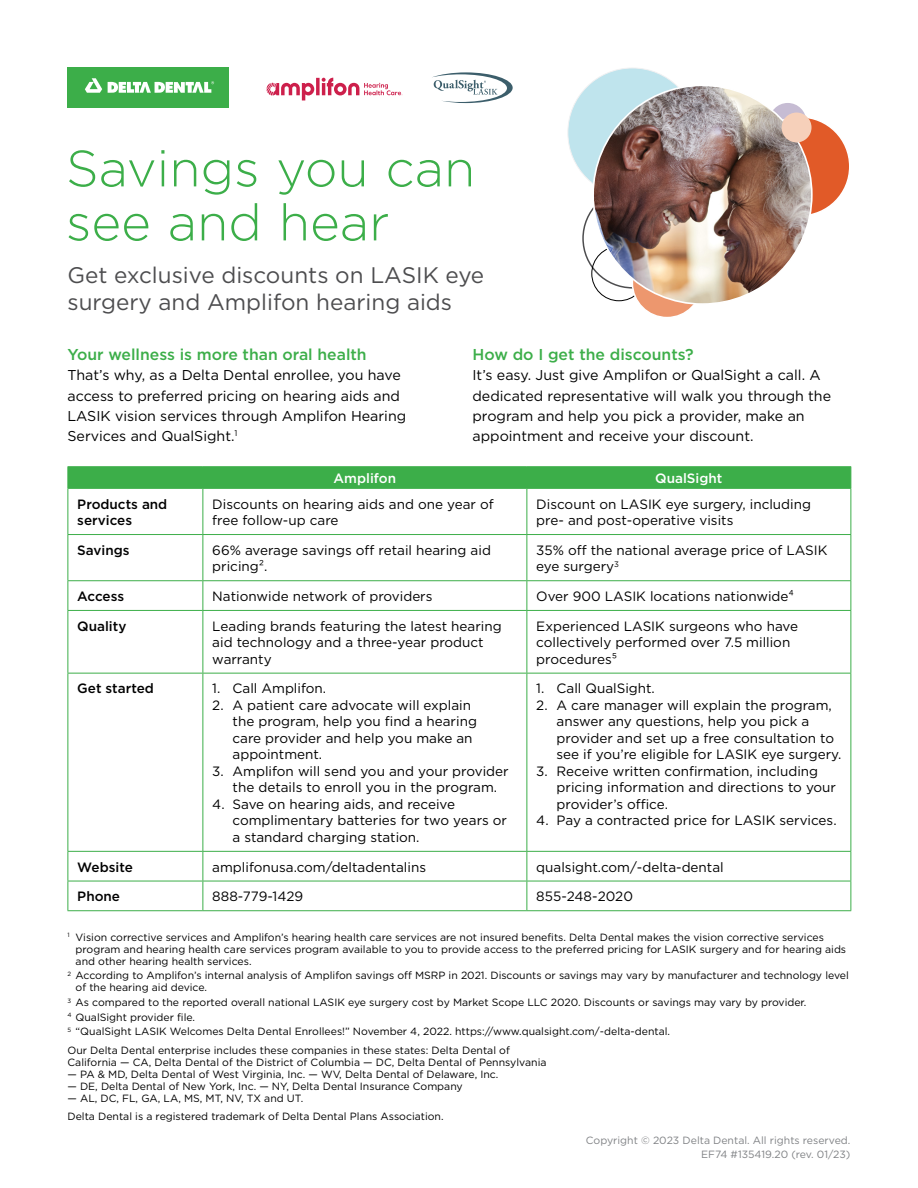
<style>
.page{position:relative;width:918px;height:1188px;background:#fff}
.page>*{position:absolute;margin:0;border:0;box-sizing:border-box;transform-origin:0 0}
.t1{font:300 51px/54px "Gotham";color:#3cae49}
.t2{font:22.5px/27px "Gotham";color:#4d4d4f}
.t3{font:500 15.75px "Gotham";color:#3cae49}
.t4{font:14.25px/20.2px "Gotham";color:#000}
.t5{font:13.5px/16.5px "Gotham";color:#000}
.t6{font:500 13.5px/16.5px "Gotham";color:#000}
.t7{font:500 13.5px "Gotham";color:#fff}
.t8{font:10.5px/12px "Gotham";color:#000}
.t9{font:10.5px/13.5px "Gotham";color:#808285;text-align:right}
</style>
<div class="page">
<div style="left:68px;top:68px;width:162px;height:40px;background:#3cae49"></div>
<svg style="left:85px;top:78px;width:17px;height:15px"></svg>
<svg style="left:108px;top:81px;width:106px;height:12px"></svg>
<img style="left:267px;top:78px;width:118px;height:22px">
<img style="left:432px;top:72px;width:81px;height:31px">
<div style="left:769px;top:103px;width:37px;height:37px;background:#c6bcd3;border-radius:50%"></div>
<div style="left:751px;top:117px;width:99px;height:99px;background:#e15a28;border-radius:50%"></div>
<svg style="left:632px;top:248px;width:70px;height:70px"></svg>
<div style="left:568px;top:68px;width:129px;height:129px;background:#bfe4ed;border-radius:50%"></div>
<img style="left:593px;top:85px;width:219px;height:219px;border-radius:109px">
<div style="left:782px;top:113px;width:30px;height:29px;background:#f6d0ba;border-radius:50%"></div>
<hr style="left:68px;top:466px;width:135px;height:1px;background:#3cae49">
<hr style="left:203px;top:466px;width:324px;height:1px;background:#3cae49">
<hr style="left:527px;top:466px;width:324px;height:1px;background:#3cae49">
<div style="left:68px;top:467px;width:783px;height:21px;background:#3cae49"></div>
<hr style="left:68px;top:489px;width:1px;height:45px;background:#3cae49">
<hr style="left:68px;top:535px;width:1px;height:45px;background:#3cae49">
<svg style="left:68px;top:581px;width:1px;height:29px"></svg>
<hr style="left:68px;top:611px;width:1px;height:62px;background:#3cae49">
<hr style="left:68px;top:674px;width:1px;height:177px;background:#3cae49">
<svg style="left:68px;top:852px;width:1px;height:58px"></svg>
<hr style="left:68px;top:488px;width:135px;height:1px;background:#3cae49">
<hr style="left:203px;top:488px;width:324px;height:1px;background:#3cae49">
<hr style="left:527px;top:488px;width:324px;height:1px;background:#3cae49">
<hr style="left:202px;top:489px;width:1px;height:45px;background:#3cae49">
<hr style="left:526px;top:489px;width:1px;height:45px;background:#3cae49">
<hr style="left:850px;top:489px;width:1px;height:45px;background:#3cae49">
<hr style="left:202px;top:535px;width:1px;height:45px;background:#3cae49">
<hr style="left:526px;top:535px;width:1px;height:45px;background:#3cae49">
<hr style="left:850px;top:535px;width:1px;height:45px;background:#3cae49">
<svg style="left:202px;top:581px;width:1px;height:29px"></svg>
<svg style="left:526px;top:581px;width:1px;height:29px"></svg>
<svg style="left:850px;top:581px;width:1px;height:29px"></svg>
<hr style="left:202px;top:611px;width:1px;height:62px;background:#3cae49">
<hr style="left:526px;top:611px;width:1px;height:62px;background:#3cae49">
<hr style="left:850px;top:611px;width:1px;height:62px;background:#3cae49">
<hr style="left:202px;top:674px;width:1px;height:177px;background:#3cae49">
<hr style="left:526px;top:674px;width:1px;height:177px;background:#3cae49">
<hr style="left:850px;top:674px;width:1px;height:177px;background:#3cae49">
<svg style="left:202px;top:852px;width:1px;height:58px"></svg>
<svg style="left:526px;top:852px;width:1px;height:58px"></svg>
<svg style="left:850px;top:852px;width:1px;height:58px"></svg>
<hr style="left:68px;top:534px;width:135px;height:1px;background:#3cae49">
<hr style="left:203px;top:534px;width:324px;height:1px;background:#3cae49">
<hr style="left:527px;top:534px;width:324px;height:1px;background:#3cae49">
<hr style="left:68px;top:580px;width:135px;height:1px;background:#3cae49">
<hr style="left:203px;top:580px;width:324px;height:1px;background:#3cae49">
<hr style="left:527px;top:580px;width:324px;height:1px;background:#3cae49">
<hr style="left:68px;top:610px;width:135px;height:1px;background:#3cae49">
<hr style="left:203px;top:610px;width:324px;height:1px;background:#3cae49">
<hr style="left:527px;top:610px;width:324px;height:1px;background:#3cae49">
<hr style="left:68px;top:673px;width:135px;height:1px;background:#3cae49">
<hr style="left:203px;top:673px;width:324px;height:1px;background:#3cae49">
<hr style="left:527px;top:673px;width:324px;height:1px;background:#3cae49">
<hr style="left:68px;top:851px;width:135px;height:1px;background:#3cae49">
<hr style="left:203px;top:851px;width:324px;height:1px;background:#3cae49">
<hr style="left:527px;top:851px;width:324px;height:1px;background:#3cae49">
<hr style="left:68px;top:881px;width:135px;height:1px;background:#3cae49">
<hr style="left:203px;top:881px;width:324px;height:1px;background:#3cae49">
<hr style="left:527px;top:881px;width:324px;height:1px;background:#3cae49">
<hr style="left:68px;top:910px;width:135px;height:1px;background:#3cae49">
<hr style="left:203px;top:910px;width:324px;height:1px;background:#3cae49">
<hr style="left:527px;top:910px;width:324px;height:1px;background:#3cae49">
<h1 class="t1" style="left:66px;top:140px;width:411px">Savings you can see and hear</h1>
<h2 class="t2" style="left:68px;top:261px;width:418px">Get exclusive discounts on LASIK eye surgery and Amplifon hearing aids</h2>
<p class="t3" style="left:68px;top:344px;width:301px">Your wellness is more than oral health</p>
<p class="t4" style="left:68px;top:365px;width:340px">That’s why, as a Delta Dental enrollee, you have access to preferred pricing on hearing aids and LASIK vision services through Amplifon Hearing Services and QualSight.<sup>1</sup></p>
<p class="t3" style="left:472px;top:344px;width:223px">How do I get the discounts?</p>
<p class="t4" style="left:472px;top:365px;width:360px">It’s easy. Just give Amplifon or QualSight a call. A dedicated representative will walk you through the program and help you pick a provider, make an appointment and receive your discount.</p>
<p class="t7" style="left:334px;top:469px;width:64px">Amplifon</p>
<p class="t7" style="left:655px;top:469px;width:69px">QualSight</p>
<p class="t6" style="left:77px;top:495px;width:92px">Products and services</p>
<p class="t5" style="left:212px;top:495px;width:283px">Discounts on hearing aids and one year of free follow-up care</p>
<p class="t5" style="left:536px;top:495px;width:276px">Discount on LASIK eye surgery, including pre- and post-operative visits</p>
<p class="t6" style="left:77px;top:542px;width:54px">Savings</p>
<p class="t5" style="left:212px;top:541px;width:280px">66% average savings off retail hearing aid pricing2.</p>
<p class="t5" style="left:536px;top:541px;width:293px">35% off the national average price of LASIK eye surgery<sup>3</sup></p>
<p class="t6" style="left:77px;top:588px;width:48px">Access</p>
<p class="t5" style="left:212px;top:588px;width:222px">Nationwide network of providers</p>
<p class="t5" style="left:536px;top:588px;width:259px">Over 900 LASIK locations nationwide4</p>
<p class="t6" style="left:77px;top:617px;width:51px">Quality</p>
<p class="t5" style="left:212px;top:617px;width:291px">Leading brands featuring the latest hearing aid technology and a three-year product warranty</p>
<p class="t5" style="left:536px;top:617px;width:263px">Experienced LASIK surgeons who have collectively performed over 7.5 million procedures5</p>
<p class="t6" style="left:77px;top:680px;width:78px">Get started</p>
<p class="t5" style="left:212px;top:680px;width:115px">1. Call Amplifon.</p>
<p class="t5" style="left:233px;top:697px;width:246px;text-indent:-20px">2. A patient care advocate will explain the program, help you find a hearing care provider and help you make an appointment.</p>
<p class="t5" style="left:233px;top:763px;width:278px;text-indent:-20px">3. Amplifon will send you and your provider the details to enroll you in the program.</p>
<p class="t5" style="left:233px;top:796px;width:276px;text-indent:-20px">4. Save on hearing aids, and receive complimentary batteries for two years or a standard charging station.</p>
<p class="t5" style="left:536px;top:680px;width:120px">1. Call QualSight.</p>
<p class="t5" style="left:557px;top:697px;width:286px;text-indent:-20px">2. A care manager will explain the program, answer any questions, help you pick a provider and set up a free consultation to see if you’re eligible for LASIK eye surgery.</p>
<p class="t5" style="left:557px;top:763px;width:281px;text-indent:-20px">3. Receive written confirmation, including pricing information and directions to your provider’s office.</p>
<p class="t5" style="left:536px;top:812px;width:302px">4. Pay a contracted price for LASIK services.</p>
<p class="t6" style="left:77px;top:858px;width:57px">Website</p>
<p class="t5" style="left:212px;top:858px;width:215px">amplifonusa.com/deltadentalins</p>
<p class="t5" style="left:536px;top:858px;width:189px">qualsight.com/-delta-dental</p>
<p class="t6" style="left:77px;top:888px;width:44px">Phone</p>
<p class="t5" style="left:212px;top:888px;width:92px">888-779-1429</p>
<p class="t5" style="left:536px;top:888px;width:98px">855-248-2020</p>
<p class="t8" style="left:76px;top:931px;width:772px;text-indent:-8px"><sup>1</sup> Vision corrective services and Amplifon’s hearing health care services are not insured benefits. Delta Dental makes the vision corrective services program and hearing health care services program available to you to provide access to the preferred pricing for LASIK surgery and for hearing aids and other hearing health services.</p>
<p class="t8" style="left:76px;top:969px;width:775px;text-indent:-8px"><sup>2</sup> According to Amplifon’s internal analysis of Amplifon savings off MSRP in 2021. Discounts or savings may vary by manufacturer and technology level of the hearing aid device.</p>
<p class="t8" style="left:68px;top:995px;width:741px;line-height:14.7px"><sup>3</sup> As compared to the reported overall national LASIK eye surgery cost by Market Scope LLC 2020. Discounts or savings may vary by provider.<br><sup>4</sup> QualSight provider file.<br><sup>5</sup> “QualSight LASIK Welcomes Delta Dental Enrollees!” November 4, 2022. https://www.qualsight.com/-delta-dental.</p>
<p class="t8" style="left:67px;top:1044px;width:481px">Our Delta Dental enterprise includes these companies in these states: Delta Dental of<br>California — CA, Delta Dental of the District of Columbia — DC, Delta Dental of Pennsylvania</p>
<p class="t8" style="left:67px;top:1068px;width:432px">— PA &amp; MD, Delta Dental of West Virginia, Inc. — WV, Delta Dental of Delaware, Inc.</p>
<p class="t8" style="left:67px;top:1080px;width:397px">— DE, Delta Dental of New York, Inc. — NY, Delta Dental Insurance Company</p>
<p class="t8" style="left:67px;top:1088px;width:378px;line-height:18.8px">— AL, DC, FL, GA, LA, MS, MT, NV, TX and UT.<br>Delta Dental is a registered trademark of Delta Dental Plans Association.</p>
<p class="t9" style="left:586px;top:1133px;width:266px">Copyright © 2023 Delta Dental. All rights reserved.<br>EF74 #135419.20 (rev. 01/23)</p>
</div>
